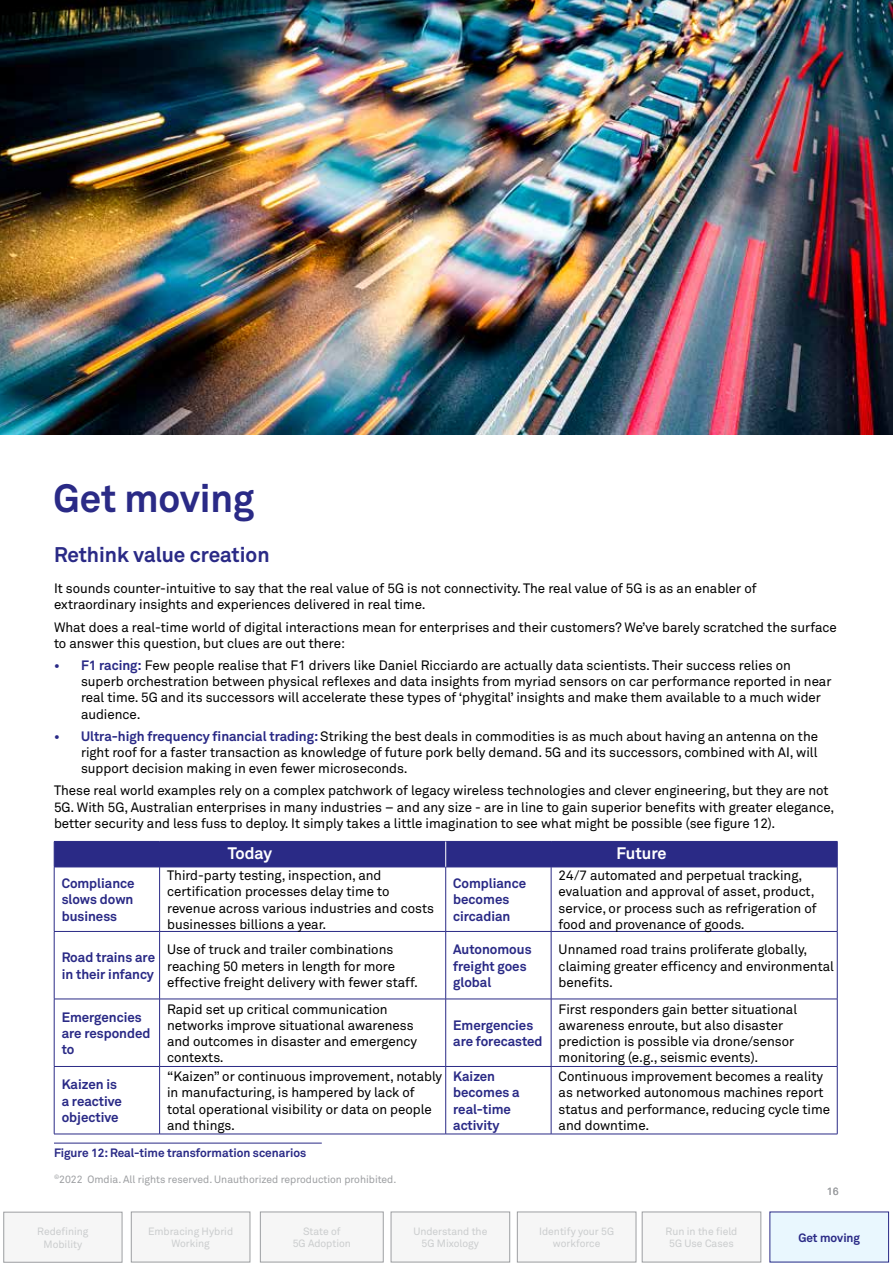
<style>
.page{position:relative;width:893px;height:1263px;background:#fff}
.page>*{position:absolute;margin:0;border:0;box-sizing:border-box;transform-origin:0 0}
.t1{font:700 39px "Telstra Akkurat";color:#2a2a86}
.t2{font:700 21px "Telstra Akkurat";color:#2a2a86}
.t3{font:700 16.5px "Telstra Akkurat";color:#fff}
.t4{font:13.5px/16.2px "Telstra Akkurat";color:#000}
.t5{font:700 13.5px/16.2px "Telstra Akkurat";color:#2a2a86}
.t6{font:700 12px "Telstra Akkurat";color:#2a2a86}
.t7{font:10.5px/12.6px "Telstra Akkurat";color:#cbcdce;text-align:center}
.t8{font:10.5px "Telstra Akkurat";color:#9d9fa2}
.s1{font-weight:700;color:#2a2a86}
</style>
<div class="page">
<div style="left:4px;top:1212px;width:118px;height:50px;background:#f6f6f6"></div>
<div style="left:4px;top:1212px;width:118px;height:50px;border:1px solid #9d9fa2"></div>
<div style="left:517px;top:1212px;width:119px;height:50px;background:#f6f6f6"></div>
<div style="left:517px;top:1212px;width:119px;height:50px;border:1px solid #9d9fa2"></div>
<div style="left:260px;top:1212px;width:123px;height:50px;background:#f6f6f6"></div>
<div style="left:260px;top:1212px;width:123px;height:50px;border:1px solid #9d9fa2"></div>
<div style="left:770px;top:1212px;width:119px;height:50px;background:#e9f7fe"></div>
<div style="left:391px;top:1212px;width:119px;height:50px;background:#f6f6f6"></div>
<div style="left:391px;top:1212px;width:119px;height:50px;border:1px solid #9d9fa2"></div>
<div style="left:131px;top:1212px;width:119px;height:50px;background:#f6f6f6"></div>
<div style="left:131px;top:1212px;width:119px;height:50px;border:1px solid #9d9fa2"></div>
<div style="left:642px;top:1212px;width:119px;height:50px;background:#f6f6f6"></div>
<div style="left:642px;top:1212px;width:119px;height:50px;border:1px solid #9d9fa2"></div>
<img style="left:0;top:0;width:893px;height:434px">
<hr style="left:54px;top:867px;width:106px;height:1px;background:#2a2a86">
<hr style="left:54px;top:867px;width:1px;height:64px;background:#2a2a86">
<hr style="left:160px;top:867px;width:286px;height:1px;background:#2a2a86">
<hr style="left:159px;top:867px;width:1px;height:64px;background:#2a2a86">
<hr style="left:446px;top:867px;width:105px;height:1px;background:#2a2a86">
<hr style="left:445px;top:867px;width:1px;height:64px;background:#2a2a86">
<hr style="left:551px;top:867px;width:286px;height:1px;background:#2a2a86">
<hr style="left:551px;top:867px;width:1px;height:64px;background:#2a2a86">
<hr style="left:837px;top:867px;width:1px;height:64px;background:#2a2a86">
<hr style="left:54px;top:931px;width:106px;height:1px;background:#2a2a86">
<hr style="left:54px;top:932px;width:1px;height:67px;background:#2a2a86">
<hr style="left:160px;top:931px;width:286px;height:1px;background:#2a2a86">
<hr style="left:159px;top:932px;width:1px;height:67px;background:#2a2a86">
<hr style="left:446px;top:931px;width:105px;height:1px;background:#2a2a86">
<hr style="left:445px;top:932px;width:1px;height:67px;background:#2a2a86">
<hr style="left:551px;top:931px;width:286px;height:1px;background:#2a2a86">
<hr style="left:551px;top:932px;width:1px;height:67px;background:#2a2a86">
<hr style="left:837px;top:932px;width:1px;height:67px;background:#2a2a86">
<hr style="left:54px;top:999px;width:106px;height:1px;background:#2a2a86">
<hr style="left:54px;top:999px;width:1px;height:67px;background:#2a2a86">
<hr style="left:160px;top:999px;width:286px;height:1px;background:#2a2a86">
<hr style="left:159px;top:999px;width:1px;height:67px;background:#2a2a86">
<hr style="left:446px;top:999px;width:105px;height:1px;background:#2a2a86">
<hr style="left:445px;top:999px;width:1px;height:67px;background:#2a2a86">
<hr style="left:551px;top:999px;width:286px;height:1px;background:#2a2a86">
<hr style="left:551px;top:999px;width:1px;height:67px;background:#2a2a86">
<hr style="left:837px;top:999px;width:1px;height:67px;background:#2a2a86">
<hr style="left:54px;top:1066px;width:106px;height:1px;background:#2a2a86">
<hr style="left:54px;top:1067px;width:1px;height:67px;background:#2a2a86">
<hr style="left:160px;top:1066px;width:286px;height:1px;background:#2a2a86">
<hr style="left:159px;top:1067px;width:1px;height:67px;background:#2a2a86">
<hr style="left:446px;top:1066px;width:105px;height:1px;background:#2a2a86">
<hr style="left:445px;top:1067px;width:1px;height:67px;background:#2a2a86">
<hr style="left:551px;top:1066px;width:286px;height:1px;background:#2a2a86">
<hr style="left:551px;top:1067px;width:1px;height:67px;background:#2a2a86">
<hr style="left:837px;top:1067px;width:1px;height:67px;background:#2a2a86">
<hr style="left:54px;top:1134px;width:106px;height:1px;background:#2a2a86">
<hr style="left:160px;top:1134px;width:286px;height:1px;background:#2a2a86">
<hr style="left:446px;top:1134px;width:105px;height:1px;background:#2a2a86">
<hr style="left:551px;top:1134px;width:286px;height:1px;background:#2a2a86">
<div style="left:54px;top:841px;width:784px;height:26px;background:#2a2a86"></div>
<hr style="left:54px;top:1143px;width:268px;height:1px;background:#2a2a86">
<h1 class="t1" style="left:54px;top:474px;width:202px">Get moving</h1>
<h2 class="t2" style="left:54px;top:542px;width:217px">Rethink value creation</h2>
<p class="t4" style="left:54px;top:580px;width:704px">It sounds counter-intuitive to say that the real value of 5G is not connectivity. The real value of 5G is as an enabler of extraordinary insights and experiences delivered in real time.</p>
<p class="t4" style="left:54px;top:619px;width:784px">What does a real-time world of digital interactions mean for enterprises and their customers? We’ve barely scratched the surface to answer this question, but clues are out there:</p>
<p class="t4" style="left:81px;top:657px;width:752px;text-indent:-27px"><span class="s1">• F1 racing:</span> Few people realise that F1 drivers like Daniel Ricciardo are actually data scientists. Their success relies on superb orchestration between physical reflexes and data insights from myriad sensors on car performance reported in near real time. 5G and its successors will accelerate these types of ‘phygital’ insights and make them available to a much wider audience.</p>
<p class="t4" style="left:81px;top:728px;width:739px;text-align:justify;text-indent:-27px"><span class="s1">• Ultra-high frequency financial trading:</span>Striking the best deals in commodities is as much about having an antenna on the right roof for a faster transaction as knowledge of future pork belly demand. 5G and its successors, combined with AI, will support decision making in even fewer microseconds.</p>
<p class="t4" style="left:54px;top:782px;width:782px">These real world examples rely on a complex patchwork of legacy wireless technologies and clever engineering, but they are not<br>5G. With 5G, Australian enterprises in many industries – and any size - are in line to gain superior benefits with greater elegance, better security and less fuss to deploy. It simply takes a little imagination to see what might be possible (see figure 12).</p>
<p class="t3" style="left:228px;top:843px;width:46px">Today</p>
<p class="t3" style="left:616px;top:843px;width:52px">Future</p>
<p class="t5" style="left:62px;top:875px;width:74px;text-align:justify">Compliance slows down business</p>
<p class="t4" style="left:167px;top:867px;width:268px">Third-party testing, inspection, and certification processes delay time to revenue across various industries and costs businesses billions a year.</p>
<p class="t5" style="left:453px;top:875px;width:74px">Compliance becomes circadian</p>
<p class="t4" style="left:559px;top:867px;width:259px">24/7 automated and perpetual tracking, evaluation and approval of asset, product, service, or process such as refrigeration of food and provenance of goods.</p>
<p class="t5" style="left:62px;top:949px;width:95px">Road trains are in their infancy</p>
<p class="t4" style="left:167px;top:941px;width:252px">Use of truck and trailer combinations reaching 50 meters in length for more effective freight delivery with fewer staff.</p>
<p class="t5" style="left:453px;top:941px;width:80px">Autonomous freight goes global</p>
<p class="t4" style="left:559px;top:941px;width:277px">Unnamed road trains proliferate globally, claiming greater efficency and environmental benefits.</p>
<p class="t5" style="left:62px;top:1009px;width:90px">Emergencies are responded to</p>
<p class="t4" style="left:167px;top:1001px;width:251px">Rapid set up critical communication networks improve situational awareness and outcomes in disaster and emergency contexts.</p>
<p class="t4" style="left:559px;top:1001px;width:240px">First responders gain better situational awareness enroute, but also disaster prediction is possible via drone/sensor monitoring (e.g., seismic events).</p>
<p class="t5" style="left:453px;top:1017px;width:91px">Emergencies are forecasted</p>
<p class="t5" style="left:62px;top:1076px;width:62px">Kaizen is a reactive objective</p>
<p class="t4" style="left:167px;top:1068px;width:277px">“Kaizen” or continuous improvement, notably in manufacturing, is hampered by lack of total operational visibility or data on people and things.</p>
<p class="t5" style="left:453px;top:1068px;width:68px">Kaizen becomes a real-time activity</p>
<p class="t4" style="left:559px;top:1068px;width:273px">Continuous improvement becomes a reality as networked autonomous machines report status and performance, reducing cycle time and downtime.</p>
<p class="t6" style="left:54px;top:1145px;width:254px">Figure 12: Real-time transformation scenarios</p>
<p class="t8" style="left:54px;top:1173px;width:344px"><sup>©</sup>2022 Omdia. All rights reserved. Unauthorized reproduction prohibited.</p>
<p class="t8" style="left:827px;top:1185px;width:13px">16</p>
<p class="t7" style="left:37px;top:1225px;width:53px">Redefining<br>Mobility</p>
<p class="t7" style="left:539px;top:1225px;width:76px">Identify your 5G workforce</p>
<p class="t7" style="left:148px;top:1225px;width:87px">Embracing Hybrid<br>Working</p>
<p class="t7" style="left:666px;top:1225px;width:73px">Run in the field<br>5G Use Cases</p>
<p class="t7" style="left:293px;top:1225px;width:60px">State of<br>5G Adoption</p>
<p class="t6" style="left:798px;top:1230px;width:63px">Get moving</p>
<p class="t7" style="left:413px;top:1225px;width:75px">Understand the<br>5G Mixology</p>
</div>
